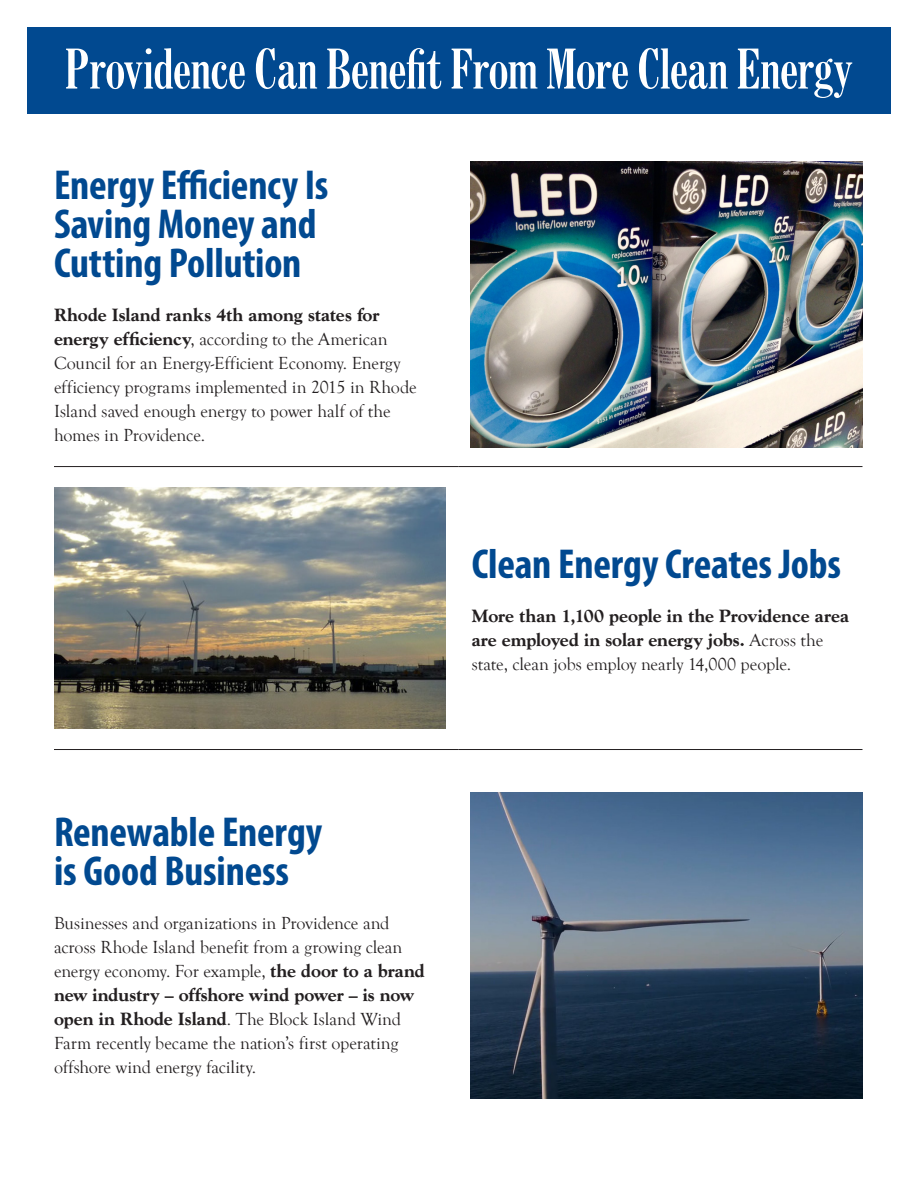
<style>
.page{position:relative;width:918px;height:1188px;background:#fff}
.page>*{position:absolute;margin:0;border:0;box-sizing:border-box;transform-origin:0 0}
.Legislative_Agenda{font:700 condensed 54px "Century FB";letter-spacing:-.01em;color:#fff}
.Headers{font:700 condensed 42px/39px "Myriad Pro";letter-spacing:-.005em;color:#014990}
.Body_Text{font:18px/24px "Goudy Old Style T";letter-spacing:-.005em;color:#231f20}
.Body_Text-2{font:800 18px/24px "Goudy";letter-spacing:-.005em;color:#231f20}
.s1{font-family:"Goudy";font-weight:800}
.s2{font-family:"Goudy Old Style T";font-weight:400}
</style>
<div class="page">
<div style="left:27px;top:27px;width:864px;height:87px;background:#014990"></div>
<hr style="left:54px;top:466px;width:404px;height:1px;background:#231f20">
<hr style="left:458px;top:466px;width:404px;height:1px;background:#231f20">
<hr style="left:54px;top:749px;width:404px;height:1px;background:#231f20">
<hr style="left:458px;top:749px;width:404px;height:1px;background:#231f20">
<img style="left:471px;top:162px;width:391px;height:285px">
<img style="left:54px;top:487px;width:392px;height:242px">
<img style="left:471px;top:793px;width:391px;height:305px">
<p class="Legislative_Agenda" style="left:65px;top:41px;width:789px">Providence Can Benefit From More Clean Energy</p>
<p class="Headers" style="left:54px;top:165px;width:276px">Energy Efficiency Is<br>Saving Money and<br>Cutting Pollution</p>
<p class="Body_Text" style="left:54px;top:304px;width:364px"><span class="s1">Rhode Island ranks 4th among states for energy efficiency</span>, according to the American Council for an Energy-Efficient Economy. Energy efficiency programs implemented in 2015 in Rhode Island saved enough energy to power half of the homes in Providence.</p>
<p class="Headers" style="left:472px;top:543px;width:371px">Clean Energy Creates Jobs</p>
<p class="Body_Text-2" style="left:472px;top:604px;width:379px">More than 1,100 people in the Providence area are employed in solar energy jobs. <span class="s2">Across the state, clean jobs employ nearly 14,000 people.</span></p>
<p class="Headers" style="left:54px;top:812px;width:270px">Renewable Energy is Good Business</p>
<p class="Body_Text" style="left:54px;top:912px;width:372px">Businesses and organizations in Providence and across Rhode Island benefit from a growing clean energy economy. For example, <span class="s1">the door to a brand new industry – offshore wind power – is now open in Rhode Island</span>. The Block Island Wind Farm recently became the nation’s first operating offshore wind energy facility.</p>
</div>
